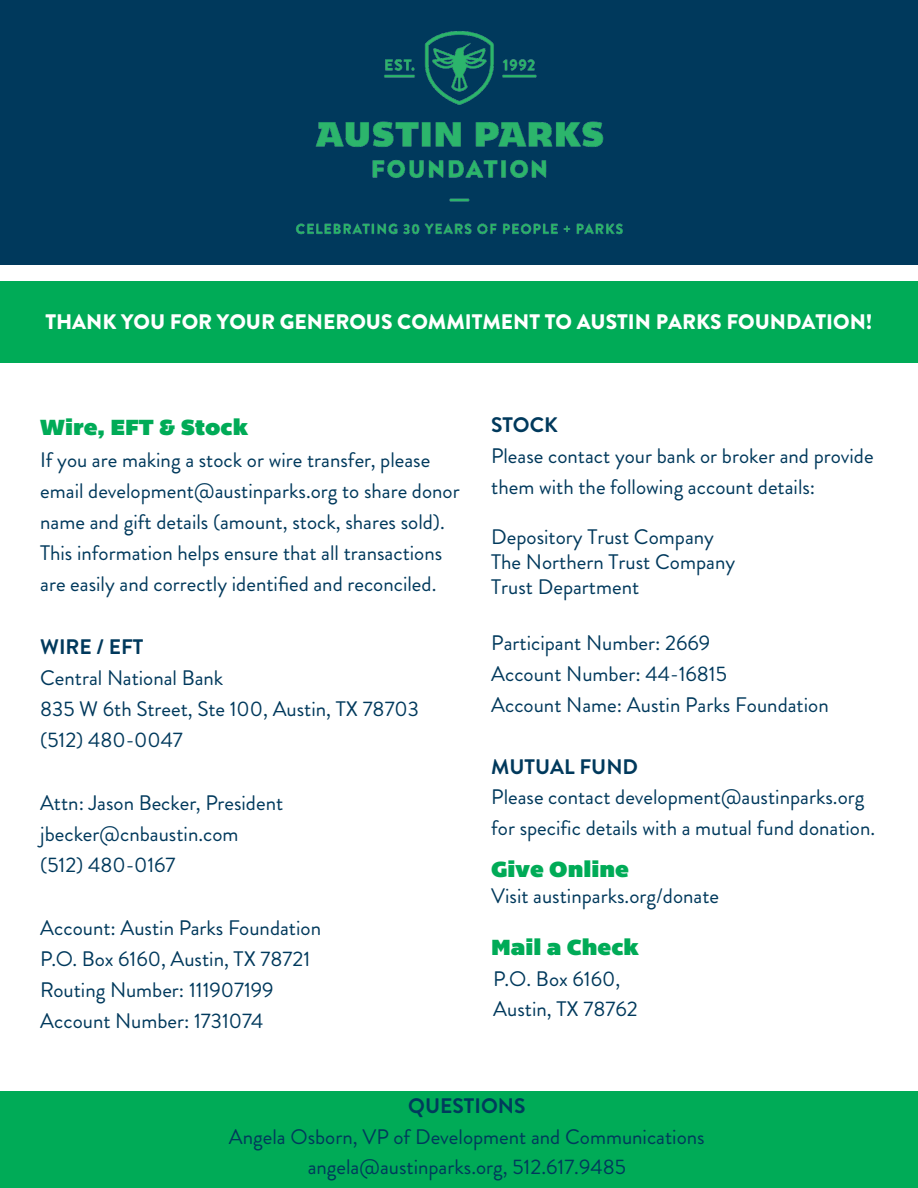
<style>
.page{position:relative;width:918px;height:1188px;background:#fff}
.page>*{position:absolute;margin:0;border:0;box-sizing:border-box;transform-origin:0 0}
.t1{font:22.5px "Bemio";color:#00ab57}
.t2{font:21px/31.2px "Brandon Grotesque";color:#00395c}
.t3{font:900 21px "Brandon Grotesque";color:#fff}
.t4{font:700 21px "Brandon Grotesque";color:#00395c}
.t5{font:700 21px "Brandon Grotesque";color:#003b5c}
</style>
<div class="page">
<div style="left:0;top:281px;width:918px;height:81px;background:#00ab57"></div>
<div style="left:0;top:0;width:918px;height:265px;background:#00395c"></div>
<div style="left:0;top:1092px;width:918px;height:96px;background:#00ab57"></div>
<img style="left:296px;top:31px;width:327px;height:204px">
<p class="t3" style="left:45px;top:307px;width:829px">THANK YOU FOR YOUR GENEROUS COMMITMENT TO AUSTIN PARKS FOUNDATION!</p>
<p class="t1" style="left:40px;top:410px;width:209px">Wire, EFT &amp; Stock</p>
<p class="t2" style="left:40px;top:444px;width:421px">If you are making a stock or wire transfer, please email development@austinparks.org to share donor name and gift details (amount, stock, shares sold).<br>This information helps ensure that all transactions are easily and correctly identified and reconciled.</p>
<p class="t4" style="left:40px;top:632px;width:105px">WIRE / EFT</p>
<p class="t2" style="left:40px;top:662px;width:380px">Central National Bank<br>835 W 6th Street, Ste 100, Austin, TX 78703 (512) 480-0047</p>
<p class="t2" style="left:40px;top:787px;width:245px">Attn: Jason Becker, President jbecker@cnbaustin.com (512) 480-0167</p>
<p class="t2" style="left:40px;top:912px;width:282px">Account: Austin Parks Foundation<br>P.O. Box 6160, Austin, TX 78721<br>Routing Number: 111907199<br>Account Number: 1731074</p>
<p class="t4" style="left:491px;top:410px;width:68px">STOCK</p>
<p class="t2" style="left:491px;top:440px;width:384px">Please contact your bank or broker and provide them with the following account details:</p>
<p class="t2" style="left:491px;top:524px;width:246px;line-height:25.2px">Depository Trust Company<br>The Northern Trust Company<br>Trust Department</p>
<p class="t2" style="left:491px;top:628px;width:339px">Participant Number: 2669<br>Account Number: 44-16815<br>Account Name: Austin Parks Foundation</p>
<p class="t4" style="left:491px;top:752px;width:148px">MUTUAL FUND</p>
<p class="t2" style="left:491px;top:782px;width:386px">Please contact development@austinparks.org for specific details with a mutual fund donation.</p>
<p class="t1" style="left:491px;top:852px;width:139px">Give Online</p>
<p class="t2" style="left:491px;top:881px;width:229px">Visit austinparks.org/donate</p>
<p class="t1" style="left:491px;top:929px;width:149px">Mail a Check</p>
<p class="t2" style="left:493px;top:965px;width:146px;line-height:30px">P.O. Box 6160,<br>Austin, TX 78762</p>
<p class="t5" style="left:408px;top:1092px;width:119px">QUESTIONS</p>
<p class="t2" style="left:229px;top:1122px;width:477px;line-height:30.5px;text-align:center">Angela Osborn, VP of Development and Communications angela@austinparks.org, 512.617.9485</p>
</div>
